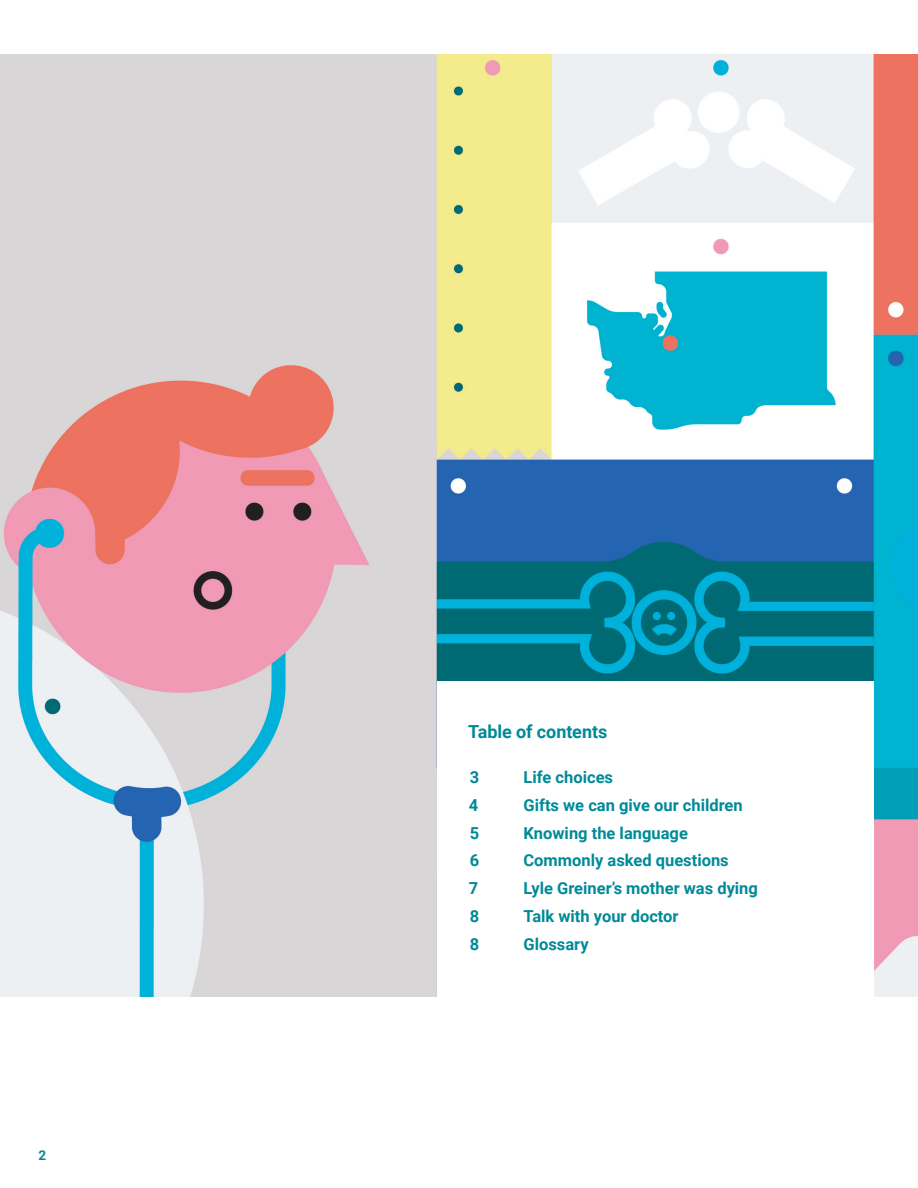
<style>
.page{position:relative;width:918px;height:1188px;background:#fff}
.page>*{position:absolute;margin:0;border:0;box-sizing:border-box;transform-origin:0 0}
.t1{font:700 18px "Roboto";letter-spacing:-.005em;color:#008a97}
.t2{font:700 16.5px "Roboto";color:#008a97}
.t3{font:700 13.5px "Roboto";color:#008a97}
</style>
<div class="page">
<img style="left:0;top:54px;width:918px;height:942px">
<div style="left:437px;top:682px;width:437px;height:448px;background:#fff"></div>
<p class="t3" style="left:39px;top:1146px;width:9px">2</p>
<p class="t1" style="left:468px;top:719px;width:141px">Table of contents</p>
<p class="t2" style="left:470px;top:766px;width:11px">3</p>
<p class="t2" style="left:523px;top:766px;width:91px">Life choices</p>
<p class="t2" style="left:469px;top:794px;width:11px">4</p>
<p class="t2" style="left:523px;top:794px;width:221px">Gifts we can give our children</p>
<p class="t2" style="left:470px;top:821px;width:11px">5</p>
<p class="t2" style="left:523px;top:821px;width:166px">Knowing the language</p>
<p class="t2" style="left:470px;top:849px;width:11px">6</p>
<p class="t2" style="left:523px;top:849px;width:207px">Commonly asked questions</p>
<p class="t2" style="left:469px;top:877px;width:11px">7</p>
<p class="t2" style="left:523px;top:877px;width:236px">Lyle Greiner’s mother was dying</p>
<p class="t2" style="left:470px;top:905px;width:11px">8</p>
<p class="t2" style="left:523px;top:905px;width:157px">Talk with your doctor</p>
<p class="t2" style="left:470px;top:932px;width:11px">8</p>
<p class="t2" style="left:523px;top:932px;width:67px">Glossary</p>
</div>
